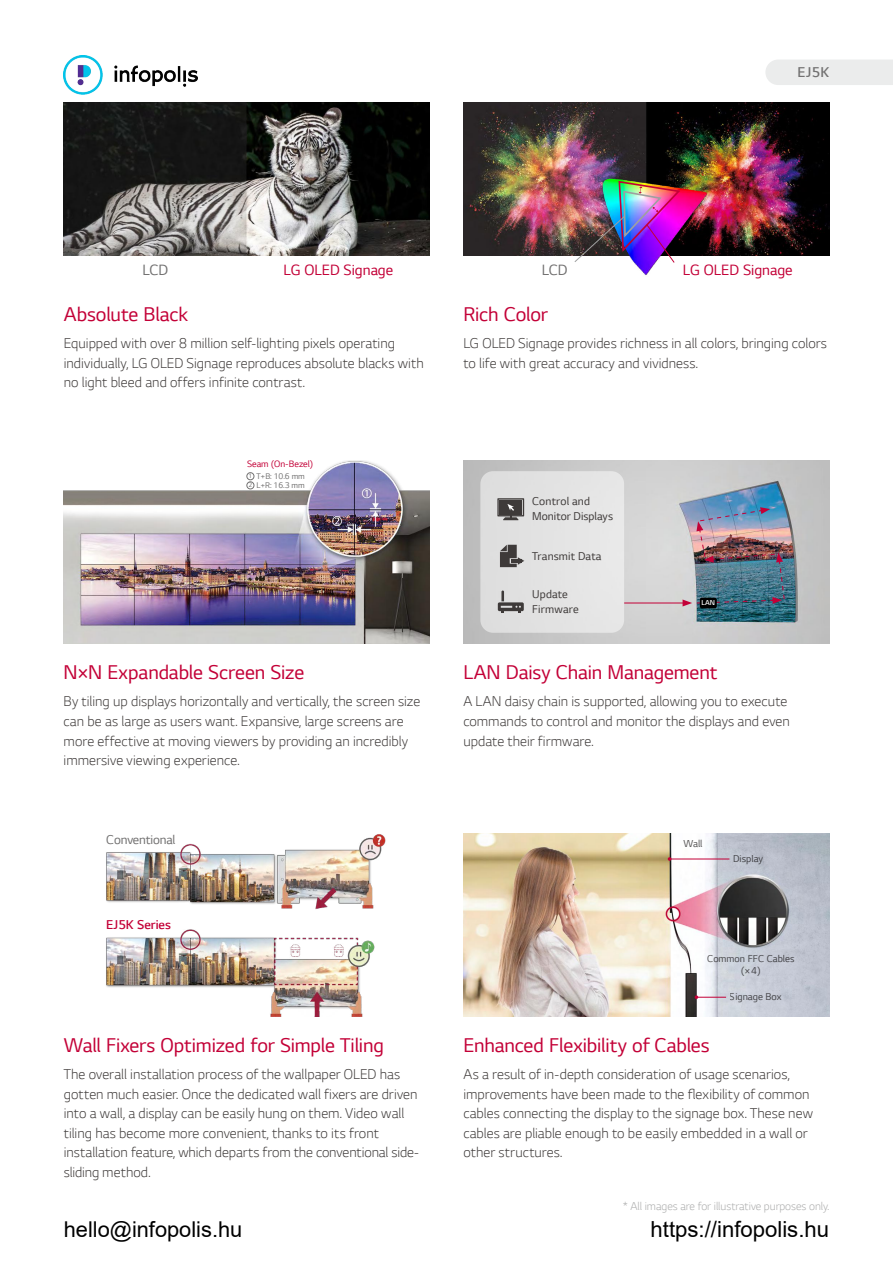
<style>
.page{position:relative;width:893px;height:1263px;background:#fff}
.page>*{position:absolute;margin:0;border:0;box-sizing:border-box;transform-origin:0 0}
.t1{font:22.2px "Arial";color:#000}
.t2{font:21.75px "Arial";color:#000}
.t3{font:21px "LG Smart";letter-spacing:-.005em;color:#c30037}
.t4{font:15.75px "LG Smart";color:#c30037}
.t5{font:15.75px "LG Smart";letter-spacing:-.005em;color:#727171}
.t6{font:300 15px/19.5px "LG Smart";color:#3e3a39}
.t7{font:300 15px "LG Smart";color:#727171}
.t8{font:13.5px "LG Smart";letter-spacing:-.01em;color:#727171}
.t9{font:300 13.5px "LG Smart";color:#c30037}
.t10{font:12px/15px "LG Smart";letter-spacing:.01em;color:#3e3a39}
.t11{font:300 12px "LG Smart";color:#aaabab}
.t12{font:10.65px "LG Smart";color:#595757}
.t13{font:10.5px/12px "LG Smart";color:#595757;text-align:center}
.t14{font:9.75px "LG Smart";color:#c30037}
.t15{font:8.7px/9px "LG Smart";letter-spacing:-.01em;color:#727171}
.t16{font:300 7.5px "LG Smart";color:#fff}
.s1{font-size:6.75px}
</style>
<div class="page">
<div style="left:765px;top:60px;width:128px;height:25px;background:#ebecec"></div>
<img style="left:463px;top:102px;width:366px;height:153px">
<img style="left:603px;top:176px;width:104px;height:99px">
<img style="left:574px;top:180px;width:108px;height:84px">
<img style="left:64px;top:460px;width:365px;height:183px">
<div style="left:247px;top:472px;width:7px;height:8px;border:1px solid #727171;border-radius:50%"></div>
<div style="left:247px;top:482px;width:7px;height:7px;border:1px solid #727171;border-radius:50%"></div>
<img style="left:463px;top:833px;width:366px;height:183px">
<hr style="left:696px;top:997px;width:30px;height:1px;background:#c30037">
<hr style="left:670px;top:858px;width:59px;height:1px;background:#c30037">
<img style="left:106px;top:834px;width:280px;height:182px">
<img style="left:64px;top:102px;width:365px;height:153px">
<img style="left:463px;top:460px;width:366px;height:183px">
<div style="left:700px;top:598px;width:17px;height:10px;background:#000;border-radius:2px"></div>
<hr style="left:624px;top:603px;width:61px;height:1px;background:#c30037">
<img style="left:683px;top:507px;width:102px;height:99px">
<div style="left:480px;top:471px;width:144px;height:162px;background:#e3e3e3;border-radius:13px"></div>
<svg style="left:497px;top:498px;width:27px;height:22px"></svg>
<svg style="left:500px;top:545px;width:24px;height:22px"></svg>
<svg style="left:498px;top:590px;width:26px;height:22px"></svg>
<img style="left:64px;top:55px;width:134px;height:40px">
<p class="t7" style="left:797px;top:62px;width:33px">EJ5K</p>
<p class="t5" style="left:142px;top:260px;width:27px">LCD</p>
<p class="t4" style="left:284px;top:260px;width:111px">LG OLED Signage</p>
<p class="t5" style="left:542px;top:260px;width:27px">LCD</p>
<p class="t4" style="left:683px;top:260px;width:111px">LG OLED Signage</p>
<h3 class="t3" style="left:64px;top:300px;width:126px">Absolute Black</h3>
<p class="t6" style="left:64px;top:333px;width:362px">Equipped with over 8 million self-lighting pixels operating individually, LG OLED Signage reproduces absolute blacks with no light bleed and offers infinite contrast.</p>
<h3 class="t3" style="left:463px;top:300px;width:86px">Rich Color</h3>
<p class="t6" style="left:463px;top:333px;width:365px">LG OLED Signage provides richness in all colors, bringing colors to life with great accuracy and vividness.</p>
<p class="t14" style="left:247px;top:457px;width:67px">Seam (On-Bezel)</p>
<p class="t15" style="left:248px;top:471px;width:58px"><span class="s1">1</span> T+B: 10.6 mm<br><span class="s1">2</span> L+R: 16.3 mm</p>
<p class="t10" style="left:532px;top:494px;width:82px">Control and<br>Monitor Displays</p>
<p class="t10" style="left:532px;top:548px;width:71px">Transmit Data</p>
<p class="t10" style="left:532px;top:586px;width:48px">Update<br>Firmware</p>
<p class="t16" style="left:701px;top:598px;width:15px">LAN</p>
<h3 class="t3" style="left:64px;top:659px;width:242px">N×N Expandable Screen Size</h3>
<p class="t6" style="left:64px;top:691px;width:358px">By tiling up displays horizontally and vertically, the screen size can be as large as users want. Expansive, large screens are more effective at moving viewers by providing an incredibly immersive viewing experience.</p>
<h3 class="t3" style="left:463px;top:659px;width:256px">LAN Daisy Chain Management</h3>
<p class="t6" style="left:463px;top:691px;width:328px">A LAN daisy chain is supported, allowing you to execute commands to control and monitor the displays and even update their firmware.</p>
<p class="t8" style="left:106px;top:831px;width:71px">Conventional</p>
<p class="t12" style="left:683px;top:837px;width:20px">Wall</p>
<p class="t13" style="left:733px;top:852px;width:31px">Display</p>
<p class="t9" style="left:106px;top:915px;width:66px">EJ5K Series</p>
<p class="t13" style="left:707px;top:952px;width:89px">Common FFC Cables (×4)</p>
<p class="t13" style="left:730px;top:990px;width:53px">Signage Box</p>
<h3 class="t3" style="left:64px;top:1031px;width:322px">Wall Fixers Optimized for Simple Tiling</h3>
<p class="t6" style="left:64px;top:1064px;width:357px">The overall installation process of the wallpaper OLED has gotten much easier. Once the dedicated wall fixers are driven into a wall, a display can be easily hung on them. Video wall tiling has become more convenient, thanks to its front installation feature, which departs from the conventional side&shy;sliding method.</p>
<h3 class="t3" style="left:463px;top:1031px;width:248px">Enhanced Flexibility of Cables</h3>
<p class="t6" style="left:463px;top:1064px;width:351px">As a result of in-depth consideration of usage scenarios, improvements have been made to the flexibility of common cables connecting the display to the signage box. These new cables are pliable enough to be easily embedded in a wall or other structures.</p>
<p class="t11" style="left:623px;top:1198px;width:208px">* All images are for illustrative purposes only.</p>
<h2 class="t2" style="left:64px;top:1214px;width:180px">hello@infopolis.hu</h2>
<h1 class="t1" style="left:651px;top:1214px;width:180px">https://infopolis.hu</h1>
</div>
